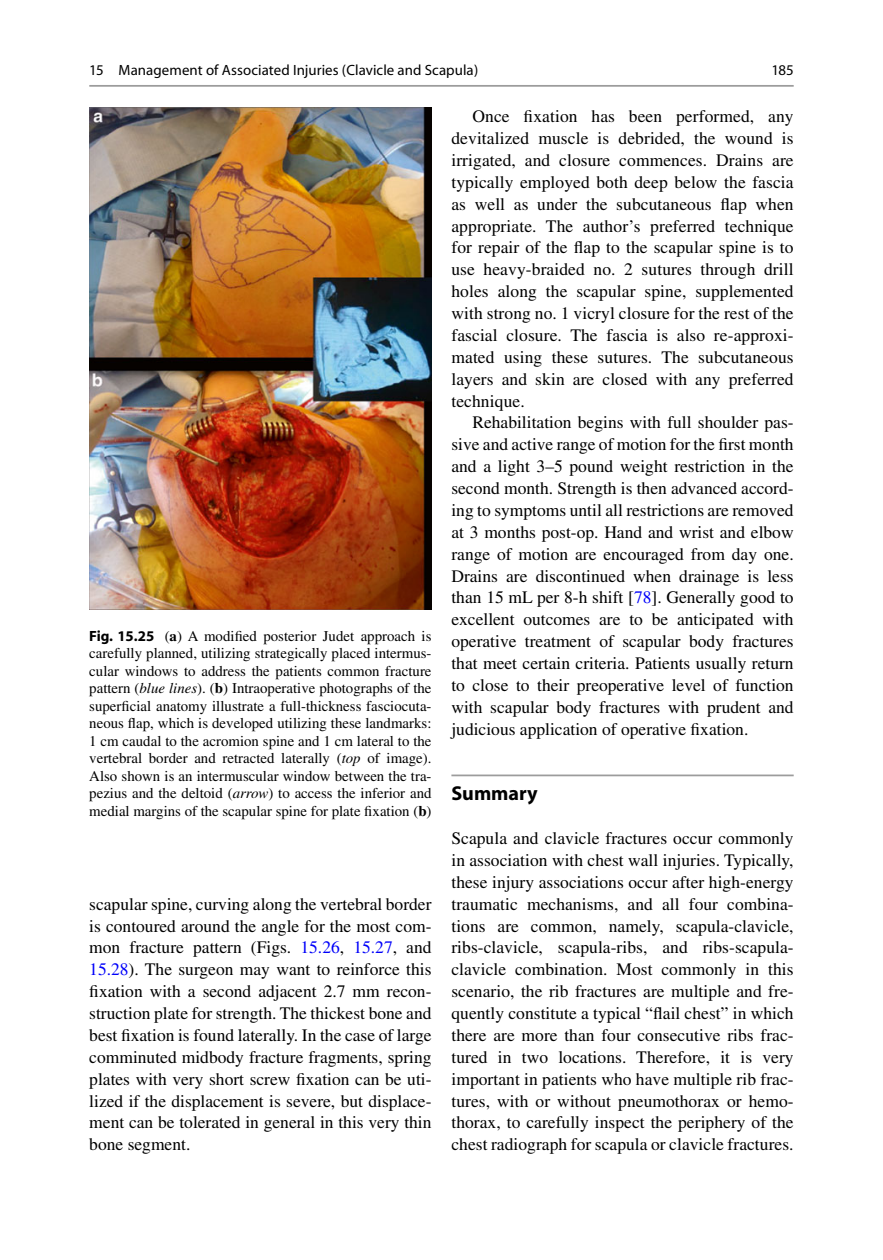
<style>
.page{position:relative;width:883px;height:1260px;background:#fff}
.page>*{position:absolute;margin:0;border:0;box-sizing:border-box;transform-origin:0 0}
.t1{font:700 20.12px "Wqgqvl Myriad";color:#000}
.t2{font:17.5px/21.9px "Cpklhm Times";color:#000;text-align:justify}
.t3{font:14.88px/17.5px "Cpklhm Times";color:#000;text-align:justify}
.t4{font:14.88px "Fqwwnq Myriad";letter-spacing:.005em;color:#000}
.s1{font-family:"Wqgqvl Myriad";font-weight:700}
.s2{font-family:"Fhbysb Times";font-weight:700}
.s3{font-family:"Psthtb Times";font-style:italic}
.s4{color:#0000fa}
</style>
<div class="page">
<hr style="left:451px;top:775px;width:343px;height:1px;background:#9c9c9c">
<img style="left:89px;top:107px;width:343px;height:502px">
<hr style="left:89px;top:85px;width:705px;height:2px;background:#9c9c9c">
<p class="t4" style="left:89px;top:64px;width:391px">15 Management of Associated Injuries (Clavicle and Scapula)</p>
<p class="t4" style="left:772px;top:64px;width:24px">185</p>
<p class="t3" style="left:89px;top:628px;width:344px"><span class="s1">Fig. 15.25</span> ( <span class="s2">a</span> ) A modified posterior Judet approach is carefully planned, utilizing strategically placed intermus&shy;cular windows to address the patients common fracture pattern ( <span class="s3">blue lines</span> ). ( <span class="s2">b</span> ) Intraoperative photographs of the superficial anatomy illustrate a full-thickness fasciocuta&shy;neous flap, which is developed utilizing these landmarks:<br>1 cm caudal to the acromion spine and 1 cm lateral to the vertebral border and retracted laterally ( <span class="s3">top</span> of image).<br>Also shown is an intermuscular window between the tra&shy;pezius and the deltoid ( <span class="s3">arrow</span> ) to access the inferior and medial margins of the scapular spine for plate fixation ( <span class="s2">b</span> )</p>
<p class="t2" style="left:89px;top:895px;width:344px">scapular spine, curving along the vertebral border is contoured around the angle for the most com&shy;mon fracture pattern (Figs. <span class="s4">15.26</span> , <span class="s4">15.27</span> , and <span class="s4">15.28</span> ). The surgeon may want to reinforce this fixation with a second adjacent 2.7 mm recon&shy;struction plate for strength. The thickest bone and best fixation is found laterally. In the case of large comminuted midbody fracture fragments, spring plates with very short screw fixation can be uti&shy;lized if the displacement is severe, but displace&shy;ment can be tolerated in general in this very thin bone segment.</p>
<p class="t2" style="left:451px;top:107px;width:344px;text-indent:21px">Once fixation has been performed, any devitalized muscle is debrided, the wound is irrigated, and closure commences. Drains are typically employed both deep below the fascia as well as under the subcutaneous flap when appropriate. The author’s preferred technique for repair of the flap to the scapular spine is to use heavy- braided no. 2 sutures through drill holes along the scapular spine, supplemented with strong no. 1 vicryl closure for the rest of the fascial closure. The fascia is also re-approxi&shy;mated using these sutures. The subcutaneous layers and skin are closed with any preferred technique.</p>
<p class="t2" style="left:451px;top:413px;width:344px;text-indent:21px">Rehabilitation begins with full shoulder pas&shy;sive and active range of motion for the first month and a light 3–5 pound weight restriction in the second month. Strength is then advanced accord&shy;ing to symptoms until all restrictions are removed at 3 months post-op. Hand and wrist and elbow range of motion are encouraged from day one.<br>Drains are discontinued when drainage is less than 15 mL per 8-h shift [ <span class="s4">78</span> ]. Generally good to excellent outcomes are to be anticipated with operative treatment of scapular body fractures that meet certain criteria. Patients usually return to close to their preoperative level of function with scapular body fractures with prudent and judicious application of operative fixation.</p>
<p class="t1" style="left:451px;top:786px;width:88px">Summary</p>
<p class="t2" style="left:451px;top:829px;width:344px">Scapula and clavicle fractures occur commonly in association with chest wall injuries. Typically, these injury associations occur after high-energy traumatic mechanisms, and all four combina&shy;tions are common, namely, scapula-clavicle, ribs- clavicle, scapula-ribs, and ribs-scapula&shy;clavicle combination. Most commonly in this scenario, the rib fractures are multiple and fre&shy;quently constitute a typical “flail chest” in which there are more than four consecutive ribs frac&shy;tured in two locations. Therefore, it is very important in patients who have multiple rib frac&shy;tures, with or without pneumothorax or hemo&shy;thorax, to carefully inspect the periphery of the chest radiograph for scapula or clavicle fractures.</p>
</div>
